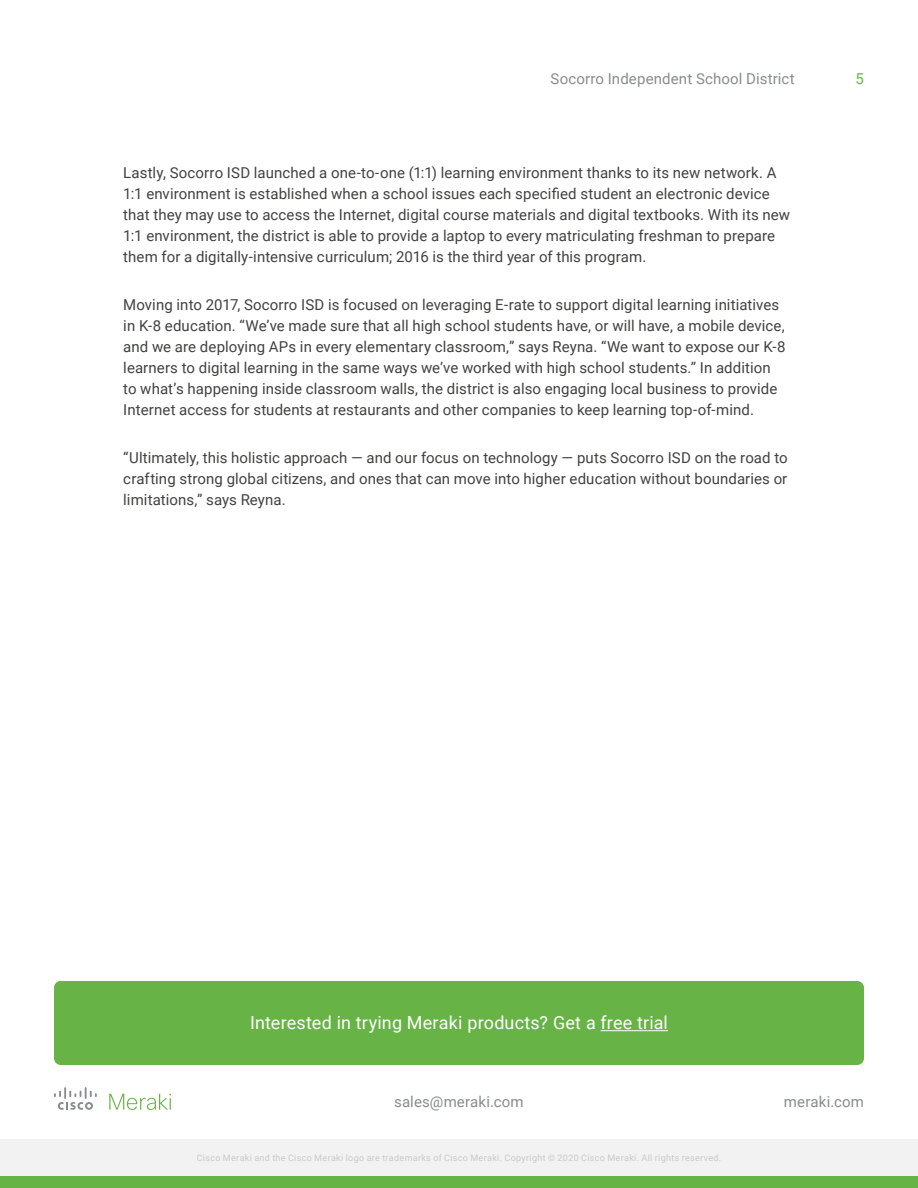
<style>
.page{position:relative;width:918px;height:1188px;background:#fff}
.page>*{position:absolute;margin:0;border:0;box-sizing:border-box;transform-origin:0 0}
.t1{font:18px "Roboto";letter-spacing:.01em;color:#fff}
.Paragraph_-_Regular{font:15px/21px "Roboto";letter-spacing:.005em;color:#404240}
.t2{font:15px "Roboto";letter-spacing:.01em;color:#898b8e}
.t3{font:15px "Roboto";color:#67b346}
.t4{font:9px "Roboto";letter-spacing:.035em;color:#c9c9c9}
</style>
<div class="page">
<svg style="left:54px;top:1087px;width:43px;height:23px"></svg>
<svg style="left:109px;top:1094px;width:62px;height:16px"></svg>
<div style="left:54px;top:981px;width:810px;height:84px;background:#67b346;border-radius:7px"></div>
<hr style="left:601px;top:1030px;width:67px;height:1px;background:#fff">
<div style="left:0;top:1139px;width:918px;height:37px;background:#f2f2f2"></div>
<div style="left:0;top:1176px;width:918px;height:12px;background:#67b346"></div>
<p class="t2" style="left:551px;top:68px;width:246px">Socorro Independent School District</p>
<p class="t3" style="left:856px;top:68px;width:10px">5</p>
<p class="Paragraph_-_Regular" style="left:123px;top:161px;width:668px">Lastly, Socorro ISD launched a one-to-one (1:1) learning environment thanks to its new network. A 1:1 environment is established when a school issues each specified student an electronic device that they may use to access the Internet, digital course materials and digital textbooks. With its new 1:1 environment, the district is able to provide a laptop to every matriculating freshman to prepare them for a digitally-intensive curriculum; 2016 is the third year of this program.</p>
<p class="Paragraph_-_Regular" style="left:123px;top:293px;width:664px">Moving into 2017, Socorro ISD is focused on leveraging E-rate to support digital learning initiatives in K-8 education. “We’ve made sure that all high school students have, or will have, a mobile device, and we are deploying APs in every elementary classroom,” says Reyna. “We want to expose our K-8 learners to digital learning in the same ways we’ve worked with high school students.” In addition to what’s happening inside classroom walls, the district is also engaging local business to provide Internet access for students at restaurants and other companies to keep learning top-of-mind.</p>
<p class="Paragraph_-_Regular" style="left:123px;top:446px;width:666px;text-align:justify">“Ultimately, this holistic approach — and our focus on technology — puts Socorro ISD on the road to crafting strong global citizens, and ones that can move into higher education without boundaries or limitations,” says Reyna.</p>
<p class="t1" style="left:250px;top:1010px;width:419px">Interested in trying Meraki products? Get a free trial</p>
<p class="t2" style="left:394px;top:1091px;width:131px">sales@meraki.com</p>
<p class="t2" style="left:784px;top:1091px;width:81px">meraki.com</p>
<p class="t4" style="left:197px;top:1151px;width:526px">Cisco Meraki and the Cisco Meraki logo are trademarks of Cisco Meraki. Copyright © 2020 Cisco Meraki. All rights reserved.</p>
</div>
